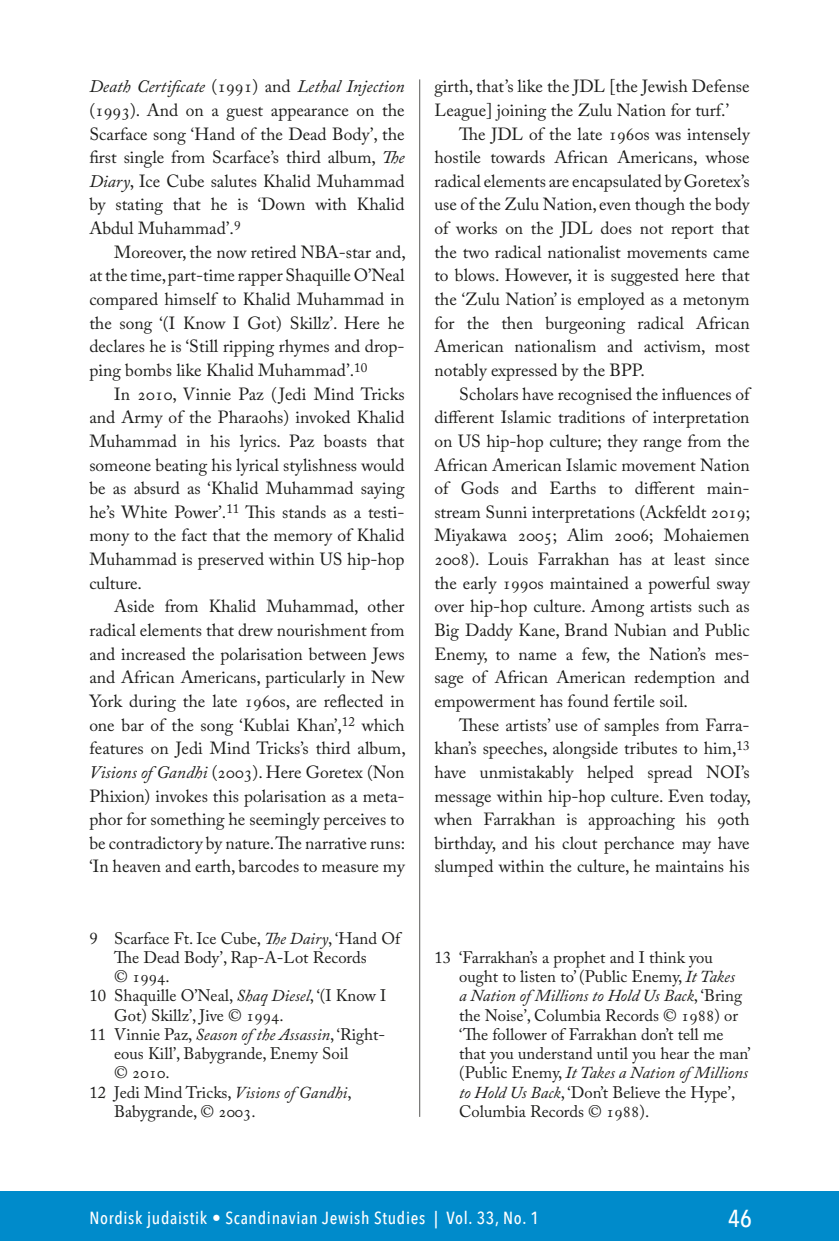
<style>
.page{position:relative;width:839px;height:1241px;background:#fff}
.page>*{position:absolute;margin:0;border:0;box-sizing:border-box;transform-origin:0 0}
.t1{font:500 24.5px "Avenir Next Condensed";color:#fff}
.Leipis{font:17.5px/23.6px "Adobe Caslon Pro";color:#1d1d1b;text-align:justify}
.t2{font:500 17.5px "Avenir Next Condensed";letter-spacing:.04em;color:#fff}
.Viitteet{font:16.62px/19.2px "Adobe Caslon Pro";color:#1d1d1b}
.s1{font-style:italic}
</style>
<div class="page">
<div style="left:0;top:1191px;width:838px;height:49px;background:#008bcb"></div>
<hr style="left:419px;top:79px;width:1px;height:1037px;background:#575756">
<p class="Leipis" style="left:89px;top:74px;width:317px"><span class="s1">Death Certificate</span> (1991) and <span class="s1">Lethal Injection </span>(1993). And on a guest appearance on the Scarface song ‘Hand of the Dead Body’, the first single from Scarface’s third album, <span class="s1">The Diary</span>, Ice Cube salutes Khalid Muhammad by stating that he is ‘Down with Khalid Abdul Muhammad’.<sup>9</sup></p>
<p class="Leipis" style="left:89px;top:240px;width:318px;text-indent:25px">Moreover, the now retired NBA-star and, at the time, part-time rapper Shaquille O’Neal compared himself to Khalid Muhammad in the song ‘(I Know I Got) Skillz’. Here he declares he is ‘Still ripping rhymes and drop&shy;ping bombs like Khalid Muhammad’.<sup>10</sup></p>
<p class="Leipis" style="left:89px;top:382px;width:317px;text-indent:25px">In 2010, Vinnie Paz ( Jedi Mind Tricks and Army of the Pharaohs) invoked Khalid Muhammad in his lyrics. Paz boasts that someone beating his lyrical stylishness would be as absurd as ‘Khalid Muhammad saying he’s White Power’.<sup>11</sup> This stands as a testi&shy;mony to the fact that the memory of Khalid Muhammad is preserved within US hip-hop culture.</p>
<p class="Leipis" style="left:89px;top:594px;width:318px;text-indent:25px">Aside from Khalid Muhammad, other radical elements that drew nourishment from and increased the polarisation between Jews and African Americans, particularly in New York during the late 1960s, are reflected in one bar of the song ‘Kublai Khan’,<sup>12</sup> which features on Jedi Mind Tricks’s third album, <span class="s1">Visions of Gandhi</span> (2003). Here Goretex (Non Phixion) invokes this polarisation as a meta&shy;phor for something he seemingly perceives to be contradictory by nature. The narrative runs: ‘In heaven and earth, barcodes to measure my</p>
<p class="Viitteet" style="left:114px;top:928px;width:289px;text-indent:-25px">9 Scarface Ft. Ice Cube, <span class="s1">The Dairy</span>, ‘Hand Of<br>The Dead Body’, Rap-A-Lot Records<br>© 1994.</p>
<p class="Viitteet" style="left:114px;top:985px;width:274px;text-indent:-25px">10 Shaquille O’Neal, <span class="s1">Shaq Diesel</span>, ‘(I Know I<br>Got) Skillz’, Jive © 1994.</p>
<p class="Viitteet" style="left:114px;top:1024px;width:272px;text-indent:-25px">11 Vinnie Paz, <span class="s1">Season of the Assassin</span>, ‘Right&shy;eous Kill’, Babygrande, Enemy Soil<br>© 2010.</p>
<p class="Viitteet" style="left:114px;top:1082px;width:239px;text-indent:-25px">12 Jedi Mind Tricks, <span class="s1">Visions of Gandhi</span>,<br>Babygrande, © 2003.</p>
<p class="Leipis" style="left:434px;top:74px;width:317px">girth, that’s like the JDL [the Jewish Defense<br>League] joining the Zulu Nation for turf.’</p>
<p class="Leipis" style="left:434px;top:122px;width:317px;text-indent:25px">The JDL of the late 1960s was intensely hostile towards African Americans, whose radical elements are encapsulated by Goretex’s use of the Zulu Nation, even though the body of works on the JDL does not report that the two radical nationalist movements came to blows. However, it is suggested here that the ‘Zulu Nation’ is employed as a metonym for the then burgeoning radical African American nationalism and activism, most notably expressed by the BPP.</p>
<p class="Leipis" style="left:434px;top:382px;width:319px;text-indent:25px">Scholars have recognised the influences of different Islamic traditions of interpretation on US hip-hop culture; they range from the African American Islamic movement Nation of Gods and Earths to different main&shy;stream Sunni interpretations (Ackfeldt 2019; Miyakawa 2005; Alim 2006; Mohaiemen 2008). Louis Farrakhan has at least since the early 1990s maintained a powerful sway over hip-hop culture. Among artists such as Big Daddy Kane, Brand Nubian and Public Enemy, to name a few, the Nation’s mes&shy;sage of African American redemption and empowerment has found fertile soil.</p>
<p class="Leipis" style="left:434px;top:712px;width:318px;text-align:left;text-indent:25px">These artists’ use of samples from Farra&shy;khan’s speeches, alongside tributes to him,<sup>13 </sup>have unmistakably helped spread NOI’s message within hip-hop culture. Even today, when Farrakhan is approaching his 90th birthday, and his clout perchance may have slumped within the culture, he maintains his</p>
<p class="Viitteet" style="left:459px;top:947px;width:293px;text-indent:-25px">13 ‘Farrakhan’s a prophet and I think you ought to listen to’ (Public Enemy, <span class="s1">It Takes<br>a Nation of Millions to Hold Us Back</span>, ‘Bring the Noise’, Columbia Records © 1988) or ‘The follower of Farrakhan don’t tell me that you understand until you hear the man’ (Public Enemy, <span class="s1">It Takes a Nation of Millions to Hold Us Back</span>, ‘Don’t Believe the Hype’, Columbia Records © 1988).</p>
<p class="t2" style="left:89px;top:1207px;width:451px">Nordisk judaistik • Scandinavian Jewish Studies | Vol. 33, No. 1</p>
<h1 class="t1" style="left:728px;top:1203px;width:25px">46</h1>
</div>
